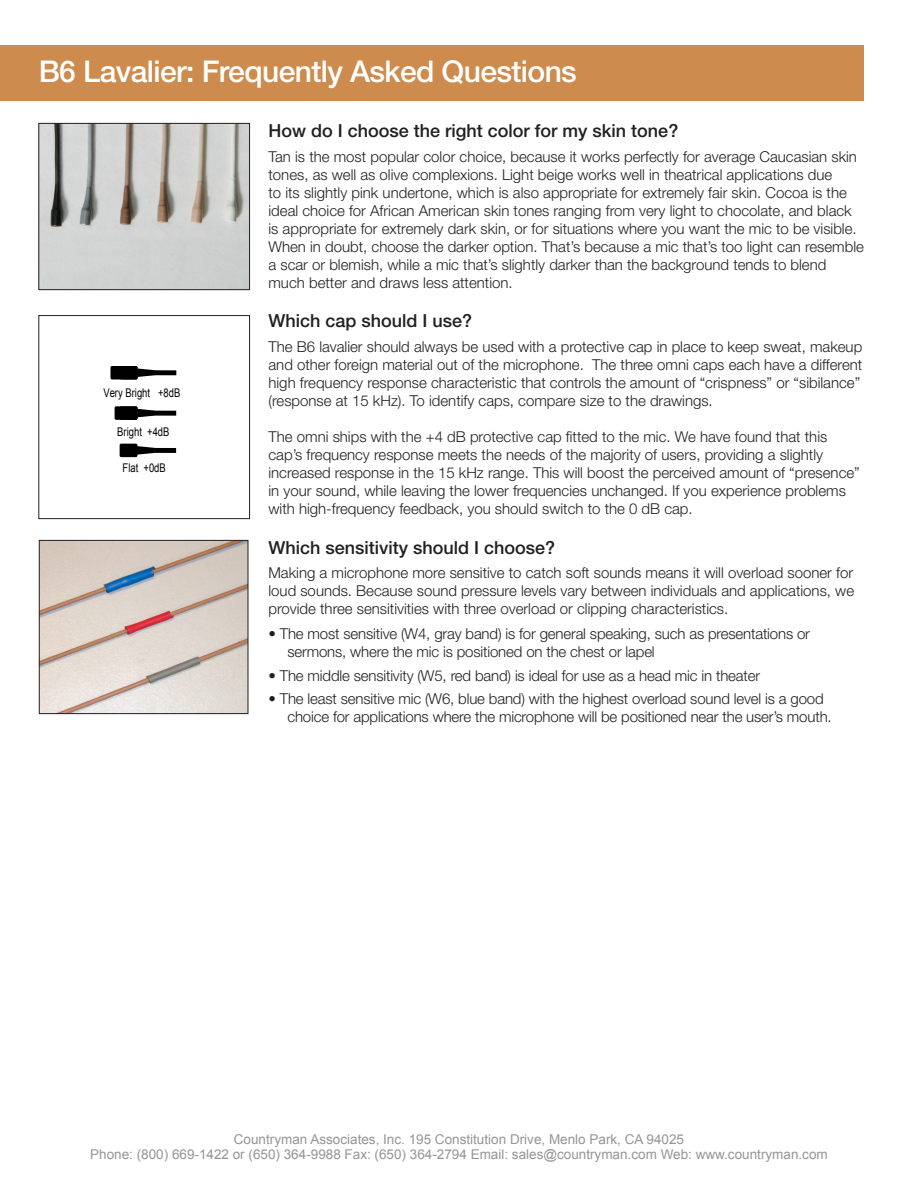
<style>
.page{position:relative;width:918px;height:1188px;background:#fff}
.page>*{position:absolute;margin:0;border:0;box-sizing:border-box;transform-origin:0 0}
.t1{font:500 30px "Helvetica Neue";letter-spacing:-.02em;color:#fff}
.t2{font:500 18px "Helvetica Neue";color:#231f20}
.t3{font:300 15px/18px "Helvetica Neue";color:#231f20}
.t4{font:13.5px "Arial";color:#939598}
.t5{font:12px "Arial";color:#000;scale:.79 1}
</style>
<div class="page">
<img style="left:40px;top:125px;width:208px;height:163px">
<div style="left:38px;top:123px;width:212px;height:167px;border:1px solid #231f20"></div>
<div style="left:38px;top:315px;width:212px;height:204px;border:1px solid #231f20"></div>
<div style="left:0;top:45px;width:864px;height:56px;background:#cd8b4d"></div>
<div style="left:120px;top:444px;width:17px;height:13px;background:#000;border-radius:2px"></div>
<svg style="left:137px;top:446px;width:18px;height:9px"></svg>
<div style="left:154px;top:448px;width:22px;height:5px;background:#000"></div>
<div style="left:110px;top:366px;width:27px;height:13px;background:#000;border-radius:2px"></div>
<div style="left:120px;top:366px;width:18px;height:13px;background:#000;border-radius:2px"></div>
<svg style="left:137px;top:368px;width:18px;height:9px"></svg>
<div style="left:155px;top:370px;width:21px;height:5px;background:#000"></div>
<div style="left:115px;top:406px;width:22px;height:14px;background:#000;border-radius:2px"></div>
<div style="left:120px;top:406px;width:18px;height:14px;background:#000;border-radius:2px"></div>
<svg style="left:138px;top:409px;width:17px;height:8px"></svg>
<div style="left:155px;top:411px;width:21px;height:5px;background:#000"></div>
<img style="left:41px;top:542px;width:205px;height:170px">
<div style="left:39px;top:540px;width:209px;height:174px;border:1px solid #231f20"></div>
<p class="t1" style="left:39px;top:53px;width:540px">B6 Lavalier: Frequently Asked Questions</p>
<p class="t5" style="left:103px;top:386px;width:99px">Very Bright +8dB</p>
<p class="t5" style="left:117px;top:425px;width:68px">Bright +4dB</p>
<p class="t5" style="left:123px;top:461px;width:56px">Flat +0dB</p>
<p class="t2" style="left:268px;top:120px;width:411px">How do I choose the right color for my skin tone?</p>
<p class="t3" style="left:268px;top:147px;width:597px">Tan is the most popular color choice, because it works perfectly for average Caucasian skin tones, as well as olive complexions. Light beige works well in theatrical applications due<br>to its slightly pink undertone, which is also appropriate for extremely fair skin. Cocoa is the ideal choice for African American skin tones ranging from very light to chocolate, and black is appropriate for extremely dark skin, or for situations where you want the mic to be visible.<br>When in doubt, choose the darker option. That’s because a mic that’s too light can resemble a scar or blemish, while a mic that’s slightly darker than the background tends to blend much better and draws less attention.</p>
<p class="t2" style="left:268px;top:310px;width:205px">Which cap should I use?</p>
<p class="t3" style="left:268px;top:337px;width:595px">The B6 lavalier should always be used with a protective cap in place to keep sweat, makeup</p>
<p class="t3" style="left:268px;top:355px;width:595px">and other foreign material out of the microphone. The three omni caps each have a different high frequency response characteristic that controls the amount of “crispness” or “sibilance” (response at 15 kHz). To identify caps, compare size to the drawings.</p>
<p class="t3" style="left:268px;top:427px;width:593px">The omni ships with the +4 dB protective cap fitted to the mic. We have found that this cap’s frequency response meets the needs of the majority of users, providing a slightly increased response in the 15 kHz range. This will boost the perceived amount of “presence” in your sound, while leaving the lower frequencies unchanged. If you experience problems with high-frequency feedback, you should switch to the 0 dB cap.</p>
<p class="t2" style="left:268px;top:537px;width:288px">Which sensitivity should I choose?</p>
<p class="t3" style="left:268px;top:564px;width:587px;text-align:justify">Making a microphone more sensitive to catch soft sounds means it will overload sooner for loud sounds. Because sound pressure levels vary between individuals and applications, we provide three sensitivities with three overload or clipping characteristics.</p>
<p class="t3" style="left:287px;top:625px;width:524px;text-indent:-19px">• The most sensitive (W4, gray band) is for general speaking, such as presentations or sermons, where the mic is positioned on the chest or lapel</p>
<p class="t3" style="left:268px;top:666px;width:493px">• The middle sensitivity (W5, red band) is ideal for use as a head mic in theater</p>
<p class="t3" style="left:287px;top:689px;width:546px;text-indent:-19px">• The least sensitive mic (W6, blue band) with the highest overload sound level is a good choice for applications where the microphone will be positioned near the user’s mouth.</p>
<p class="t4" style="left:234px;top:1132px;width:452px">Countryman Associates, Inc. 195 Constitution Drive, Menlo Park, CA 94025</p>
<p class="t4" style="left:90px;top:1147px;width:739px">Phone: (800) 669-1422 or (650) 364-9988 Fax: (650) 364-2794 Email: sales@countryman.com Web: www.countryman.com</p>
</div>
